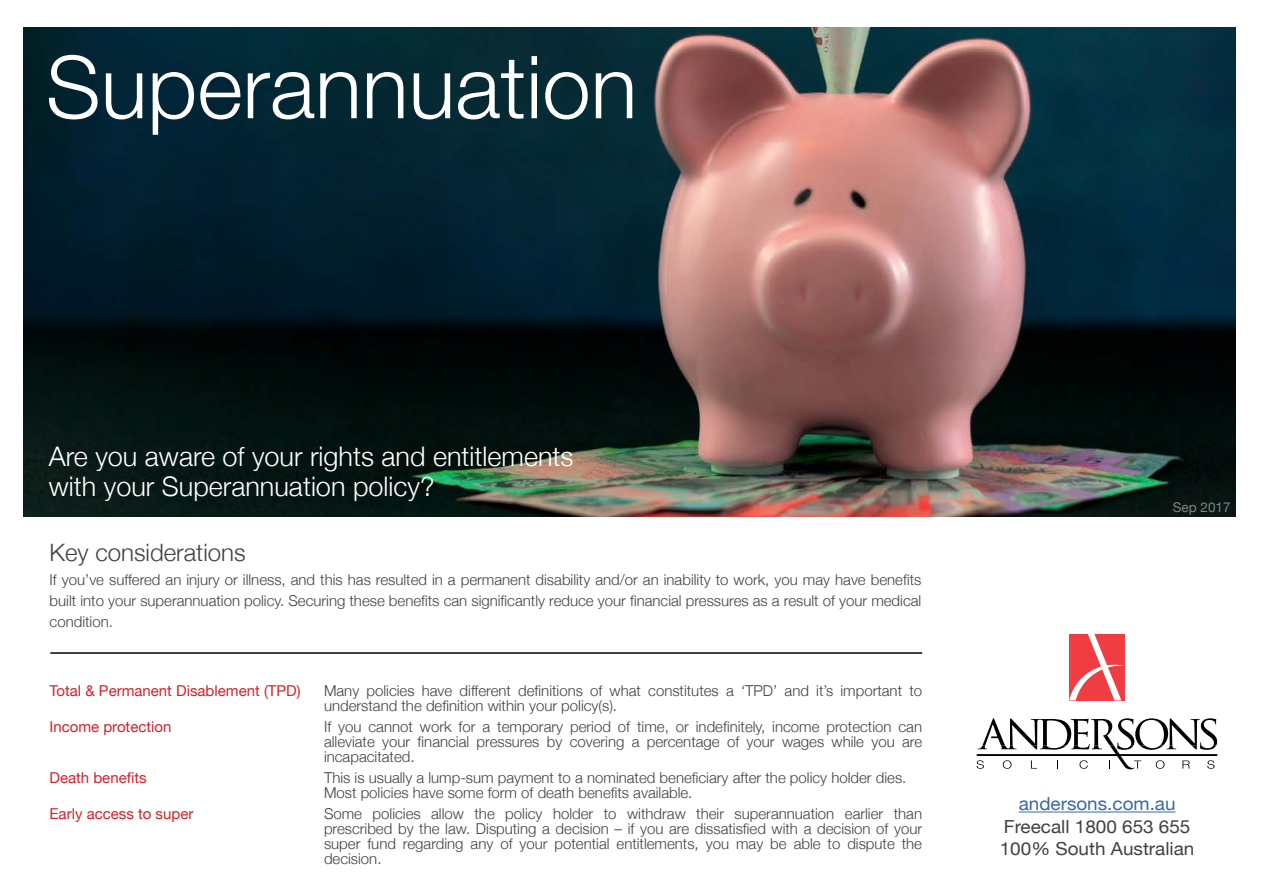
<style>
.page{position:relative;width:1263px;height:893px;background:#fff}
.page>*{position:absolute;margin:0;border:0;box-sizing:border-box;transform-origin:0 0}
.t1{font:300 87px "Helvetica Neue";color:#fff}
.t2{font:300 27px/30px "Helvetica Neue";color:#fff}
.t3{font:300 24px "Helvetica Neue";color:#414042}
.t4{font:18px/22.5px "Helvetica Neue";color:#414042;scale:1.05 1}
.t5{font:18px "Helvetica Neue";color:#3a68a5;scale:1.05 1}
.t6{font:300 15px/15px "Helvetica Neue";color:#414042;text-align:justify}
.t7{font:15px "Helvetica Neue";color:#d2232a}
.t8{font:13.5px "Helvetica Neue";color:#808285}
</style>
<div class="page">
<img style="left:23px;top:28px;width:1212px;height:489px">
<hr style="left:50px;top:652px;width:872px;height:2px;background:#000">
<svg style="left:976px;top:718px;width:241px;height:51px"></svg>
<svg style="left:1069px;top:634px;width:55px;height:66px"></svg>
<hr style="left:1019px;top:811px;width:156px;height:1px;background:#3a68a5">
<h1 class="t1" style="left:46px;top:34px;width:593px">Superannuation</h1>
<h2 class="t2" style="left:49px;top:441px;width:526px">Are you aware of your rights and entitlements with your Superannuation policy?</h2>
<h3 class="t3" style="left:50px;top:538px;width:198px">Key considerations</h3>
<p class="t6" style="left:50px;top:569px;width:873px;line-height:21px">If you’ve suffered an injury or illness, and this has resulted in a permanent disability and/or an inability to work, you may have benefits built into your superannuation policy. Securing these benefits can significantly reduce your financial pressures as a result of your medical condition.</p>
<p class="t7" style="left:49px;top:682px;width:253px">Total &amp; Permanent Disablement (TPD)</p>
<p class="t6" style="left:324px;top:683px;width:600px">Many policies have different definitions of what constitutes a ‘TPD’ and it’s important to understand the definition within your policy(s).</p>
<p class="t7" style="left:49px;top:718px;width:123px">Income protection</p>
<p class="t6" style="left:324px;top:719px;width:600px">If you cannot work for a temporary period of time, or indefinitely, income protection can alleviate your financial pressures by covering a percentage of your wages while you are incapacitated.</p>
<p class="t7" style="left:49px;top:769px;width:99px">Death benefits</p>
<p class="t6" style="left:324px;top:770px;width:584px">This is usually a lump-sum payment to a nominated beneficiary after the policy holder dies.<br>Most policies have some form of death benefits available.</p>
<p class="t7" style="left:49px;top:805px;width:145px">Early access to super</p>
<p class="t6" style="left:324px;top:806px;width:600px">Some policies allow the policy holder to withdraw their superannuation earlier than prescribed by the law. Disputing a decision – if you are dissatisfied with a decision of your super fund regarding any of your potential entitlements, you may be able to dispute the decision.</p>
<p class="t8" style="left:1173px;top:499px;width:59px">Sep 2017</p>
<p class="t5" style="left:1019px;top:793px;width:151px">andersons.com.au</p>
<p class="t4" style="left:1000px;top:815px;width:187px">Freecall 1800 653 655<br>100% South Australian</p>
</div>
